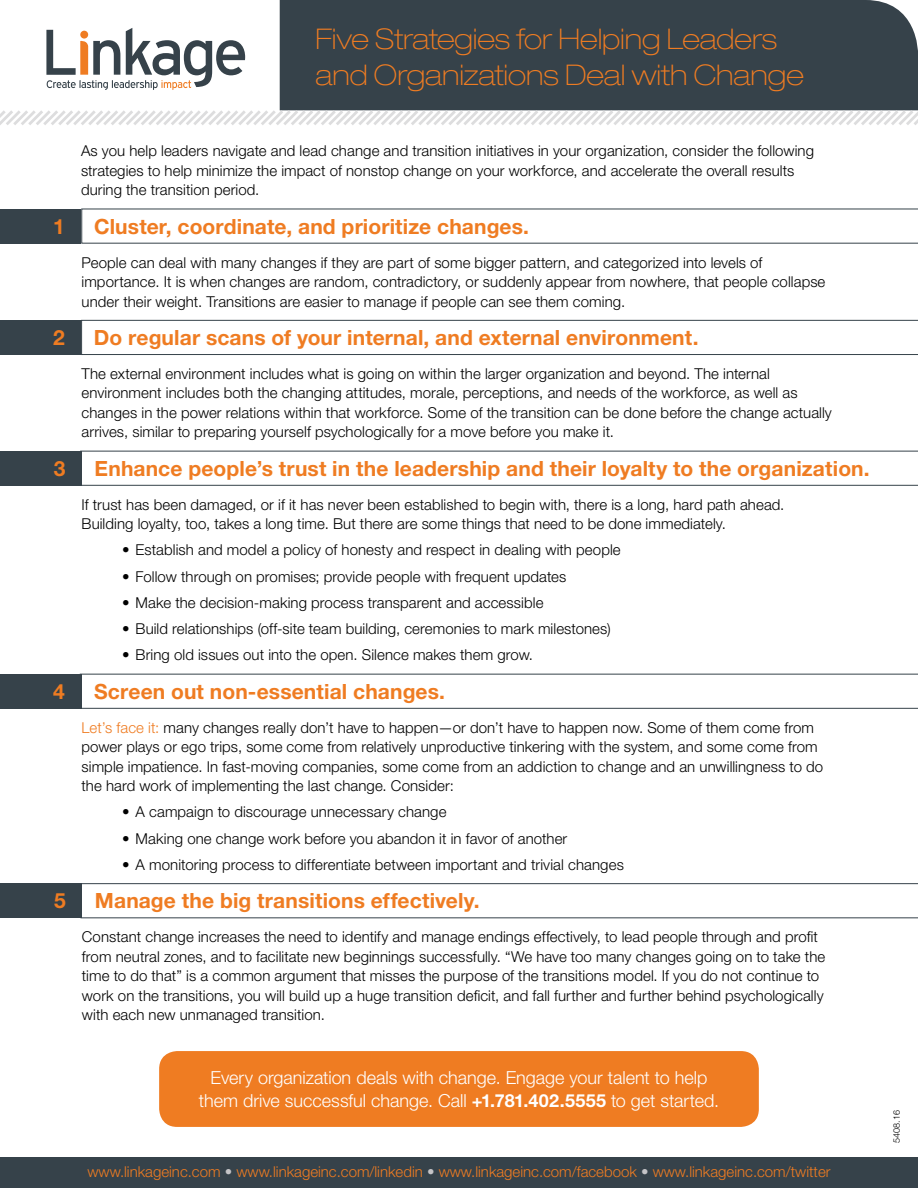
<style>
.page{position:relative;width:918px;height:1188px;background:#fff}
.page>*{position:absolute;margin:0;border:0;box-sizing:border-box;transform-origin:0 0}
.t1{font:100 expanded 28.5px/36px "Helvetica Neue LT Std";letter-spacing:-.005em;color:#ef7c22}
.t2{font:700 21px "Helvetica Neue LT Std";letter-spacing:.005em;color:#ef7c22}
.t3{font:300 18px/22.5px "Helvetica Neue LT Std";color:#fff;text-align:center}
.t4{font:300 15px/19.5px "Helvetica Neue LT Std";letter-spacing:.005em;color:#000}
.t5{font:300 15px "Helvetica Neue LT Std";color:#ef7c22}
.t6{font:300 9px "Helvetica Neue LT Std";color:#000}
.s1{color:#ef7c22}
.s2{font-weight:700}
.s3{color:#c5c4c7}
</style>
<div class="page">
<div style="left:280px;top:0;width:638px;height:107px;background:#36424a"></div>
<svg style="left:0;top:107px;width:918px;height:18px"></svg>
<div style="left:159px;top:1051px;width:600px;height:76px;background:#ef7c22;border-radius:18px"></div>
<div style="left:0;top:674px;width:81px;height:35px;background:#36424a"></div>
<svg style="left:81px;top:674px;width:837px;height:35px"></svg>
<div style="left:0;top:883px;width:82px;height:35px;background:#36424a"></div>
<svg style="left:82px;top:883px;width:836px;height:35px"></svg>
<div style="left:0;top:1158px;width:918px;height:30px;background:#36424a"></div>
<svg style="left:46px;top:28px;width:199px;height:62px"></svg>
<div style="left:0;top:451px;width:81px;height:34px;background:#36424a"></div>
<svg style="left:81px;top:451px;width:837px;height:34px"></svg>
<div style="left:0;top:320px;width:81px;height:35px;background:#36424a"></div>
<svg style="left:81px;top:320px;width:837px;height:35px"></svg>
<div style="left:0;top:209px;width:81px;height:34px;background:#36424a"></div>
<svg style="left:82px;top:209px;width:836px;height:34px"></svg>
<h1 class="t1" style="left:315px;top:20px;width:490px">Five Strategies for Helping Leaders and Organizations Deal with Change</h1>
<p class="t4" style="left:81px;top:141px;width:735px">As you help leaders navigate and lead change and transition initiatives in your organization, consider the following strategies to help minimize the impact of nonstop change on your workforce, and accelerate the overall results during the transition period.</p>
<h2 class="t2" style="left:53px;top:213px;width:13px">1</h2>
<h2 class="t2" style="left:94px;top:213px;width:436px">Cluster, coordinate, and prioritize changes.</h2>
<p class="t4" style="left:82px;top:252px;width:745px">People can deal with many changes if they are part of some bigger pattern, and categorized into levels of importance. It is when changes are random, contradictory, or suddenly appear from nowhere, that people collapse under their weight. Transitions are easier to manage if people can see them coming.</p>
<h2 class="t2" style="left:53px;top:324px;width:13px">2</h2>
<h2 class="t2" style="left:94px;top:324px;width:606px">Do regular scans of your internal, and external environment.</h2>
<p class="t4" style="left:82px;top:364px;width:752px">The external environment includes what is going on within the larger organization and beyond. The internal environment includes both the changing attitudes, morale, perceptions, and needs of the workforce, as well as changes in the power relations within that workforce. Some of the transition can be done before the change actually arrives, similar to preparing yourself psychologically for a move before you make it.</p>
<h2 class="t2" style="left:54px;top:455px;width:13px">3</h2>
<h2 class="t2" style="left:95px;top:455px;width:777px">Enhance people’s trust in the leadership and their loyalty to the organization.</h2>
<p class="t4" style="left:82px;top:494px;width:704px">If trust has been damaged, or if it has never been established to begin with, there is a long, hard path ahead.<br>Building loyalty, too, takes a long time. But there are some things that need to be done immediately.</p>
<p class="t4" style="left:122px;top:540px;width:500px">• Establish and model a policy of honesty and respect in dealing with people</p>
<p class="t4" style="left:122px;top:566px;width:446px">• Follow through on promises; provide people with frequent updates</p>
<p class="t4" style="left:122px;top:593px;width:423px">• Make the decision-making process transparent and accessible</p>
<p class="t4" style="left:122px;top:619px;width:490px">• Build relationships (off-site team building, ceremonies to mark milestones)</p>
<p class="t4" style="left:122px;top:645px;width:413px">• Bring old issues out into the open. Silence makes them grow.</p>
<h2 class="t2" style="left:53px;top:678px;width:13px">4</h2>
<h2 class="t2" style="left:94px;top:678px;width:352px">Screen out non-essential changes.</h2>
<p class="t4" style="left:82px;top:717px;width:743px"><span class="s1">Let’s face it:</span> many changes really don’t have to happen—or don’t have to happen now. Some of them come from power plays or ego trips, some come from relatively unproductive tinkering with the system, and some come from simple impatience. In fast-moving companies, some come from an addiction to change and an unwillingness to do the hard work of implementing the last change. Consider:</p>
<p class="t4" style="left:122px;top:802px;width:326px">• A campaign to discourage unnecessary change</p>
<p class="t4" style="left:122px;top:828px;width:447px">• Making one change work before you abandon it in favor of another</p>
<p class="t4" style="left:122px;top:855px;width:503px">• A monitoring process to differentiate between important and trivial changes</p>
<h2 class="t2" style="left:54px;top:888px;width:13px">5</h2>
<h2 class="t2" style="left:95px;top:888px;width:386px">Manage the big transitions effectively.</h2>
<p class="t4" style="left:82px;top:927px;width:745px">Constant change increases the need to identify and manage endings effectively, to lead people through and profit from neutral zones, and to facilitate new beginnings successfully. “We have too many changes going on to take the time to do that” is a common argument that misses the purpose of the transitions model. If you do not continue to work on the transitions, you will build up a huge transition deficit, and fall further and further behind psychologically with each new unmanaged transition.</p>
<p class="t3" style="left:199px;top:1066px;width:522px">Every organization deals with change. Engage your talent to help them drive successful change. Call <span class="s2">+1.781.402.5555</span> to get started.</p>
<p class="t5" style="left:87px;top:1162px;width:745px">www.linkageinc.com <span class="s3">•</span> www.linkageinc.com/linkedin <span class="s3">•</span> www.linkageinc.com/facebook <span class="s3">•</span> www.linkageinc.com/twitter</p>
<p class="t6" style="left:891px;top:1143px;width:34px;rotate:-90deg">5408.16</p>
</div>
